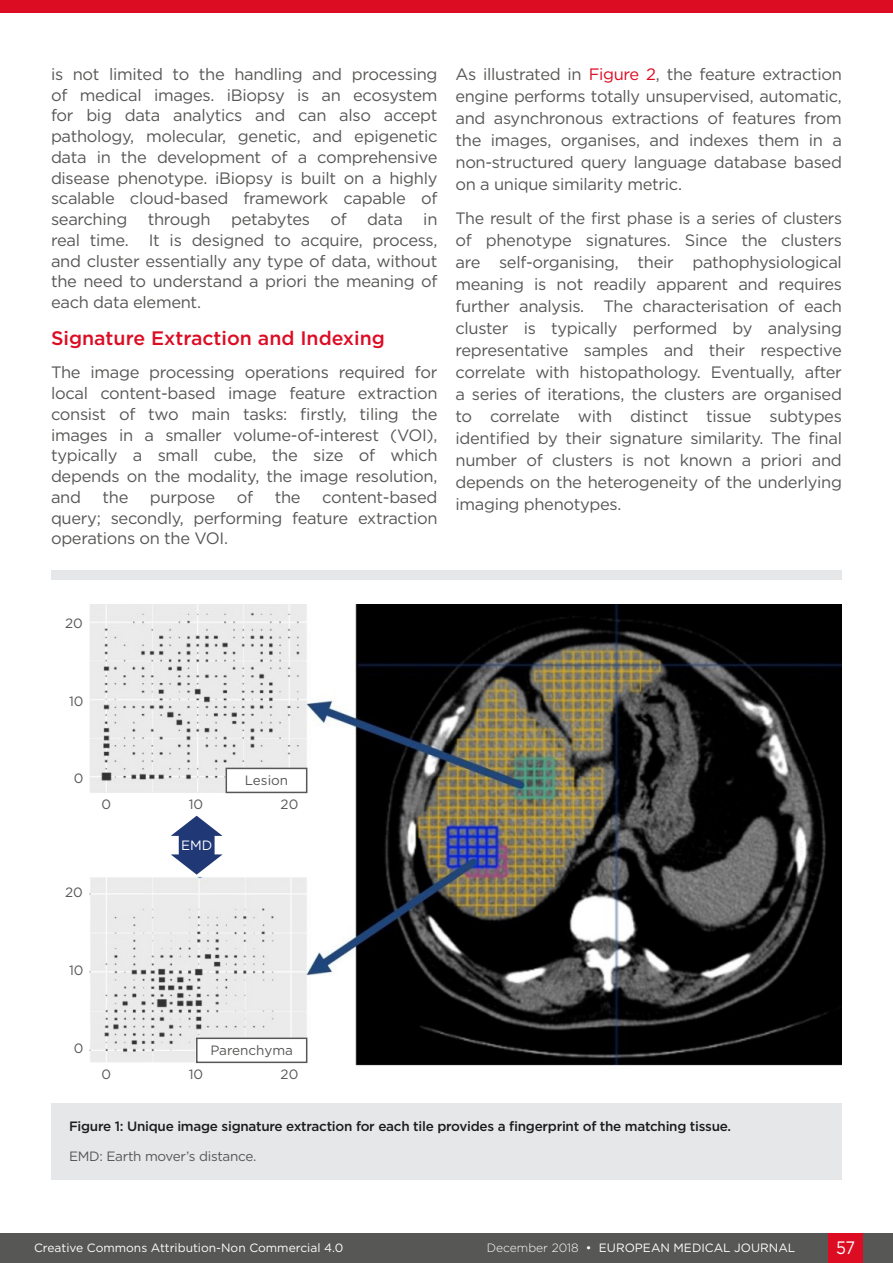
<style>
.page{position:relative;width:893px;height:1263px;background:#fff}
.page>*{position:absolute;margin:0;border:0;box-sizing:border-box;transform-origin:0 0}
.H2__Heading_2{font:500 19.5px "Gotham";color:#dc0c23}
.t1{font:18px "Gotham";color:#fff;scale:.9 1}
.Body_Text{font:16.5px/20.7px "Gotham";letter-spacing:-.02em;color:#575756;text-align:justify}
.t2{font:500 13.5px "Gotham";letter-spacing:-.02em;color:#1d1d1d}
.t3{font:13.5px "Gotham";letter-spacing:-.01em;color:#575756}
.t4{font:13.5px "Gotham";color:#fff}
.t5{font:12px "Gotham";color:#fff}
.s1{color:#dc0c23}
.s2{font-weight:300}
</style>
<div class="page">
<div style="left:0;top:1233px;width:893px;height:30px;background:#575756"></div>
<div style="left:829px;top:1233px;width:34px;height:30px;background:#dc0c23"></div>
<div style="left:0;top:0;width:893px;height:13px;background:#dc0c23"></div>
<div style="left:51px;top:570px;width:791px;height:9px;background:#e6e7e9"></div>
<div style="left:51px;top:1103px;width:791px;height:76px;background:#e6e7e9"></div>
<img style="left:89px;top:605px;width:753px;height:461px">
<div style="left:226px;top:768px;width:81px;height:24px;background:#fff"></div>
<div style="left:226px;top:768px;width:81px;height:25px;border:2px solid #575756"></div>
<div style="left:197px;top:1038px;width:110px;height:24px;background:#fff"></div>
<div style="left:196px;top:1037px;width:111px;height:26px;border:2px solid #575756"></div>
<svg style="left:171px;top:816px;width:52px;height:59px"></svg>
<p class="Body_Text" style="left:51px;top:63px;width:388px">is not limited to the handling and processing of medical images. iBiopsy is an ecosystem for big data analytics and can also accept pathology, molecular, genetic, and epigenetic data in the development of a comprehensive disease phenotype. iBiopsy is built on a highly scalable cloud-based framework capable of searching through petabytes of data in real time. It is designed to acquire, process, and cluster essentially any type of data, without the need to understand a priori the meaning of each data element.</p>
<p class="H2__Heading_2" style="left:51px;top:325px;width:335px">Signature Extraction and Indexing</p>
<p class="Body_Text" style="left:51px;top:362px;width:388px">The image processing operations required for local content-based image feature extraction consist of two main tasks: firstly, tiling the images in a smaller volume-of-interest (VOI), typically a small cube, the size of which depends on the modality, the image resolution, and</p>
<p class="Body_Text" style="left:103px;top:486px;width:27px">the</p>
<p class="Body_Text" style="left:150px;top:486px;width:67px">purpose</p>
<p class="Body_Text" style="left:237px;top:486px;width:18px">of</p>
<p class="Body_Text" style="left:275px;top:486px;width:27px">the</p>
<p class="Body_Text" style="left:51px;top:486px;width:388px;text-indent:271px">content-based query; secondly, performing feature extraction operations on the VOI.</p>
<p class="Body_Text" style="left:455px;top:63px;width:388px;line-height:21.9px">As illustrated in <span class="s1">Figure 2</span>, the feature extraction engine performs totally unsupervised, automatic, and asynchronous extractions of features from the images, organises, and indexes them in a non-structured query language database based on a unique similarity metric.</p>
<p class="Body_Text" style="left:455px;top:207px;width:388px;line-height:21.9px">The result of the first phase is a series of clusters of phenotype signatures. Since the clusters are self-organising, their pathophysiological meaning is not readily apparent and requires further analysis. The characterisation of each cluster is typically performed by analysing representative samples and their respective correlate with histopathology. Eventually, after a series of iterations, the clusters are organised to correlate with distinct tissue subtypes identified by their signature similarity. The final number of clusters is not known a priori and depends on the heterogeneity of the underlying imaging phenotypes.</p>
<p class="t3" style="left:65px;top:614px;width:19px">20</p>
<p class="t3" style="left:69px;top:692px;width:16px">10</p>
<p class="t3" style="left:74px;top:770px;width:11px">0</p>
<p class="t3" style="left:102px;top:795px;width:11px">0</p>
<p class="t3" style="left:65px;top:884px;width:19px">20</p>
<p class="t3" style="left:69px;top:962px;width:16px">10</p>
<p class="t3" style="left:74px;top:1040px;width:11px">0</p>
<p class="t3" style="left:102px;top:1065px;width:11px">0</p>
<p class="t3" style="left:189px;top:795px;width:16px">10</p>
<p class="t4" style="left:181px;top:836px;width:33px">EMD</p>
<p class="t3" style="left:245px;top:772px;width:45px">Lesion</p>
<p class="t3" style="left:281px;top:795px;width:19px">20</p>
<p class="t3" style="left:189px;top:1065px;width:16px">10</p>
<p class="t3" style="left:210px;top:1042px;width:84px">Parenchyma</p>
<p class="t3" style="left:281px;top:1065px;width:19px">20</p>
<p class="t2" style="left:69px;top:1117px;width:664px">Figure 1: Unique image signature extraction for each tile provides a fingerprint of the matching tissue.</p>
<p class="t3" style="left:69px;top:1148px;width:189px">EMD: Earth mover’s distance.</p>
<p class="t5" style="left:34px;top:1240px;width:311px">Creative Commons Attribution-Non Commercial 4.0</p>
<p class="t5" style="left:487px;top:1240px;width:310px"><span class="s2">December 2018</span> • EUROPEAN MEDICAL JOURNAL</p>
<p class="t1" style="left:836px;top:1236px;width:22px">57</p>
</div>
